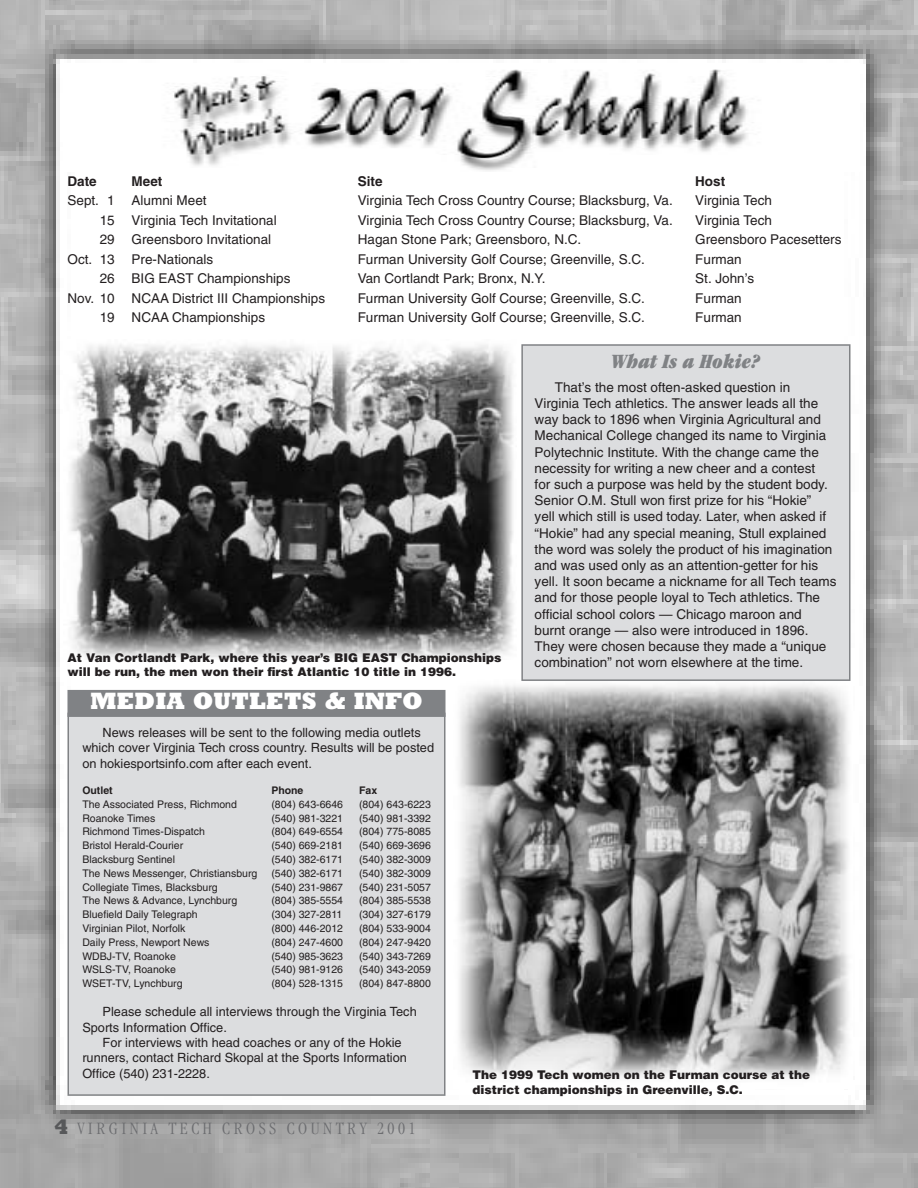
<style>
.page{position:relative;width:918px;height:1188px;background:#fff}
.page>*{position:absolute;margin:0;border:0;box-sizing:border-box;transform-origin:0 0}
.t1{font:800 24px "Rockwell";color:#fff}
.t2{font:italic ultra-condensed 21px "Garamond";color:#808285}
.t3{font:300 condensed 18px "Garamond";color:#6c6d70}
.t4{font:13.5px/16.2px "Helvetica";color:#231f20}
.t5{font:700 13.5px "Helvetica";color:#231f20}
.t6{font:12.75px/15.3px "Helvetica";color:#231f20}
.t7{font:900 12px/14.4px "Helvetica";color:#231f20}
.t8{font:10.5px "Helvetica";color:#231f20}
.t9{font:700 10.5px "Helvetica";color:#231f20}
.s1{font-family:"Rockwell";font-weight:800;font-stretch:normal;font-size:21px;color:#57585a}
</style>
<div class="page">
<img style="left:0;top:0;width:917px;height:1188px">
<img style="left:63px;top:340px;width:454px;height:320px">
<img style="left:453px;top:679px;width:400px;height:409px">
<div style="left:522px;top:345px;width:328px;height:335px;background:#dcdddf"></div>
<div style="left:521px;top:344px;width:329px;height:337px;border:2px solid #808285"></div>
<div style="left:68px;top:713px;width:377px;height:382px;background:#dcdddf"></div>
<div style="left:68px;top:713px;width:378px;height:383px;border:2px solid #808285"></div>
<img style="left:63px;top:63px;width:797px;height:108px">
<div style="left:68px;top:691px;width:377px;height:25px;background:#808285"></div>
<div style="left:68px;top:690px;width:378px;height:27px;border:2px solid #808285"></div>
<p class="t5" style="left:68px;top:173px;width:31px">Date</p>
<p class="t5" style="left:132px;top:173px;width:32px">Meet</p>
<p class="t5" style="left:358px;top:173px;width:26px">Site</p>
<p class="t5" style="left:695px;top:173px;width:31px">Host</p>
<p class="t4" style="left:68px;top:193px;width:49px">Sept. 1</p>
<p class="t4" style="left:132px;top:193px;width:77px">Alumni Meet</p>
<p class="t4" style="left:358px;top:193px;width:317px">Virginia Tech Cross Country Course; Blacksburg, Va.</p>
<p class="t4" style="left:695px;top:193px;width:78px">Virginia Tech</p>
<p class="t4" style="left:100px;top:212px;width:17px">15</p>
<p class="t4" style="left:132px;top:212px;width:147px">Virginia Tech Invitational</p>
<p class="t4" style="left:358px;top:212px;width:317px">Virginia Tech Cross Country Course; Blacksburg, Va.</p>
<p class="t4" style="left:695px;top:212px;width:78px">Virginia Tech</p>
<p class="t4" style="left:100px;top:232px;width:17px">29</p>
<p class="t4" style="left:132px;top:232px;width:141px">Greensboro Invitational</p>
<p class="t4" style="left:358px;top:232px;width:225px">Hagan Stone Park; Greensboro, N.C.</p>
<p class="t4" style="left:695px;top:232px;width:148px">Greensboro Pacesetters</p>
<p class="t4" style="left:68px;top:251px;width:49px">Oct. 13</p>
<p class="t4" style="left:132px;top:251px;width:83px">Pre-Nationals</p>
<p class="t4" style="left:358px;top:251px;width:289px">Furman University Golf Course; Greenville, S.C.</p>
<p class="t4" style="left:695px;top:251px;width:48px">Furman</p>
<p class="t4" style="left:100px;top:271px;width:17px">26</p>
<p class="t4" style="left:132px;top:271px;width:160px">BIG EAST Championships</p>
<p class="t4" style="left:358px;top:271px;width:189px">Van Cortlandt Park; Bronx, N.Y.</p>
<p class="t4" style="left:695px;top:271px;width:61px">St. John’s</p>
<p class="t4" style="left:68px;top:290px;width:49px">Nov. 10</p>
<p class="t4" style="left:132px;top:290px;width:195px">NCAA District III Championships</p>
<p class="t4" style="left:358px;top:290px;width:289px">Furman University Golf Course; Greenville, S.C.</p>
<p class="t4" style="left:695px;top:290px;width:48px">Furman</p>
<p class="t4" style="left:100px;top:310px;width:17px">19</p>
<p class="t4" style="left:132px;top:310px;width:135px">NCAA Championships</p>
<p class="t4" style="left:358px;top:310px;width:289px">Furman University Golf Course; Greenville, S.C.</p>
<p class="t4" style="left:695px;top:310px;width:48px">Furman</p>
<p class="t7" style="left:68px;top:650px;width:435px">At Van Cortlandt Park, where this year’s BIG EAST Championships will be run, the men won their first Atlantic 10 title in 1996.</p>
<h1 class="t1" style="left:90px;top:686px;width:334px">MEDIA OUTLETS &amp; INFO</h1>
<h2 class="t2" style="left:612px;top:350px;width:150px">What Is a Hokie?</h2>
<p class="t4" style="left:535px;top:379px;width:304px;text-indent:20px">That’s the most often-asked question in Virginia Tech athletics. The answer leads all the way back to 1896 when Virginia Agricultural and Mechanical College changed its name to Virginia Polytechnic Institute. With the change came the necessity for writing a new cheer and a contest<br>for such a purpose was held by the student body.<br>Senior O.M. Stull won first prize for his “Hokie”<br>yell which still is used today. Later, when asked if “Hokie” had any special meaning, Stull explained the word was solely the product of his imagination and was used only as an attention-getter for his yell. It soon became a nickname for all Tech teams and for those people loyal to Tech athletics. The official school colors — Chicago maroon and<br>burnt orange — also were introduced in 1896.<br>They were chosen because they made a “unique combination” not worn elsewhere at the time.</p>
<p class="t6" style="left:82px;top:725px;width:353px;text-indent:20px">News releases will be sent to the following media outlets which cover Virginia Tech cross country. Results will be posted on hokiesportsinfo.com after each event.</p>
<p class="t9" style="left:82px;top:784px;width:32px">Outlet</p>
<p class="t9" style="left:271px;top:784px;width:34px">Phone</p>
<p class="t9" style="left:359px;top:784px;width:20px">Fax</p>
<p class="t8" style="left:82px;top:798px;width:156px">The Associated Press, Richmond</p>
<p class="t8" style="left:271px;top:798px;width:73px">(804) 643-6646</p>
<p class="t8" style="left:359px;top:798px;width:73px">(804) 643-6223</p>
<p class="t8" style="left:82px;top:812px;width:74px">Roanoke Times</p>
<p class="t8" style="left:271px;top:812px;width:73px">(540) 981-3221</p>
<p class="t8" style="left:359px;top:812px;width:73px">(540) 981-3392</p>
<p class="t8" style="left:82px;top:826px;width:124px">Richmond Times-Dispatch</p>
<p class="t8" style="left:271px;top:826px;width:73px">(804) 649-6554</p>
<p class="t8" style="left:359px;top:826px;width:73px">(804) 775-8085</p>
<p class="t8" style="left:82px;top:839px;width:102px">Bristol Herald-Courier</p>
<p class="t8" style="left:271px;top:839px;width:73px">(540) 669-2181</p>
<p class="t8" style="left:359px;top:839px;width:73px">(540) 669-3696</p>
<p class="t8" style="left:82px;top:853px;width:94px">Blacksburg Sentinel</p>
<p class="t8" style="left:271px;top:853px;width:73px">(540) 382-6171</p>
<p class="t8" style="left:359px;top:853px;width:73px">(540) 382-3009</p>
<p class="t8" style="left:82px;top:867px;width:177px">The News Messenger, Christiansburg</p>
<p class="t8" style="left:271px;top:867px;width:73px">(540) 382-6171</p>
<p class="t8" style="left:359px;top:867px;width:73px">(540) 382-3009</p>
<p class="t8" style="left:82px;top:881px;width:137px">Collegiate Times, Blacksburg</p>
<p class="t8" style="left:271px;top:881px;width:73px">(540) 231-9867</p>
<p class="t8" style="left:359px;top:881px;width:73px">(540) 231-5057</p>
<p class="t8" style="left:82px;top:895px;width:156px">The News &amp; Advance, Lynchburg</p>
<p class="t8" style="left:271px;top:895px;width:73px">(804) 385-5554</p>
<p class="t8" style="left:359px;top:895px;width:73px">(804) 385-5538</p>
<p class="t8" style="left:82px;top:908px;width:117px">Bluefield Daily Telegraph</p>
<p class="t8" style="left:271px;top:908px;width:73px">(304) 327-2811</p>
<p class="t8" style="left:359px;top:908px;width:73px">(304) 327-6179</p>
<p class="t8" style="left:82px;top:922px;width:105px">Virginian Pilot, Norfolk</p>
<p class="t8" style="left:271px;top:922px;width:73px">(800) 446-2012</p>
<p class="t8" style="left:359px;top:922px;width:73px">(804) 533-9004</p>
<p class="t8" style="left:82px;top:936px;width:129px">Daily Press, Newport News</p>
<p class="t8" style="left:271px;top:936px;width:73px">(804) 247-4600</p>
<p class="t8" style="left:359px;top:936px;width:73px">(804) 247-9420</p>
<p class="t8" style="left:82px;top:950px;width:95px">WDBJ-TV, Roanoke</p>
<p class="t8" style="left:271px;top:950px;width:73px">(540) 985-3623</p>
<p class="t8" style="left:359px;top:950px;width:73px">(540) 343-7269</p>
<p class="t8" style="left:82px;top:964px;width:95px">WSLS-TV, Roanoke</p>
<p class="t8" style="left:271px;top:964px;width:73px">(540) 981-9126</p>
<p class="t8" style="left:359px;top:964px;width:73px">(540) 343-2059</p>
<p class="t8" style="left:82px;top:977px;width:102px">WSET-TV, Lynchburg</p>
<p class="t8" style="left:271px;top:977px;width:73px">(804) 528-1315</p>
<p class="t8" style="left:359px;top:977px;width:73px">(804) 847-8800</p>
<p class="t6" style="left:82px;top:1004px;width:336px;text-indent:20px">Please schedule all interviews through the Virginia Tech<br>Sports Information Office.</p>
<p class="t6" style="left:82px;top:1035px;width:326px;text-indent:20px">For interviews with head coaches or any of the Hokie runners, contact Richard Skopal at the Sports Information<br>Office (540) 231-2228.</p>
<h3 class="t3" style="left:54px;top:1119px;width:363px"><span class="s1">4</span> V I R G I N I A T E C H C R O S S C O U N T R Y 2 0 0 1</h3>
<p class="t7" style="left:472px;top:1068px;width:339px">The 1999 Tech women on the Furman course at the district championships in Greenville, S.C.</p>
</div>
